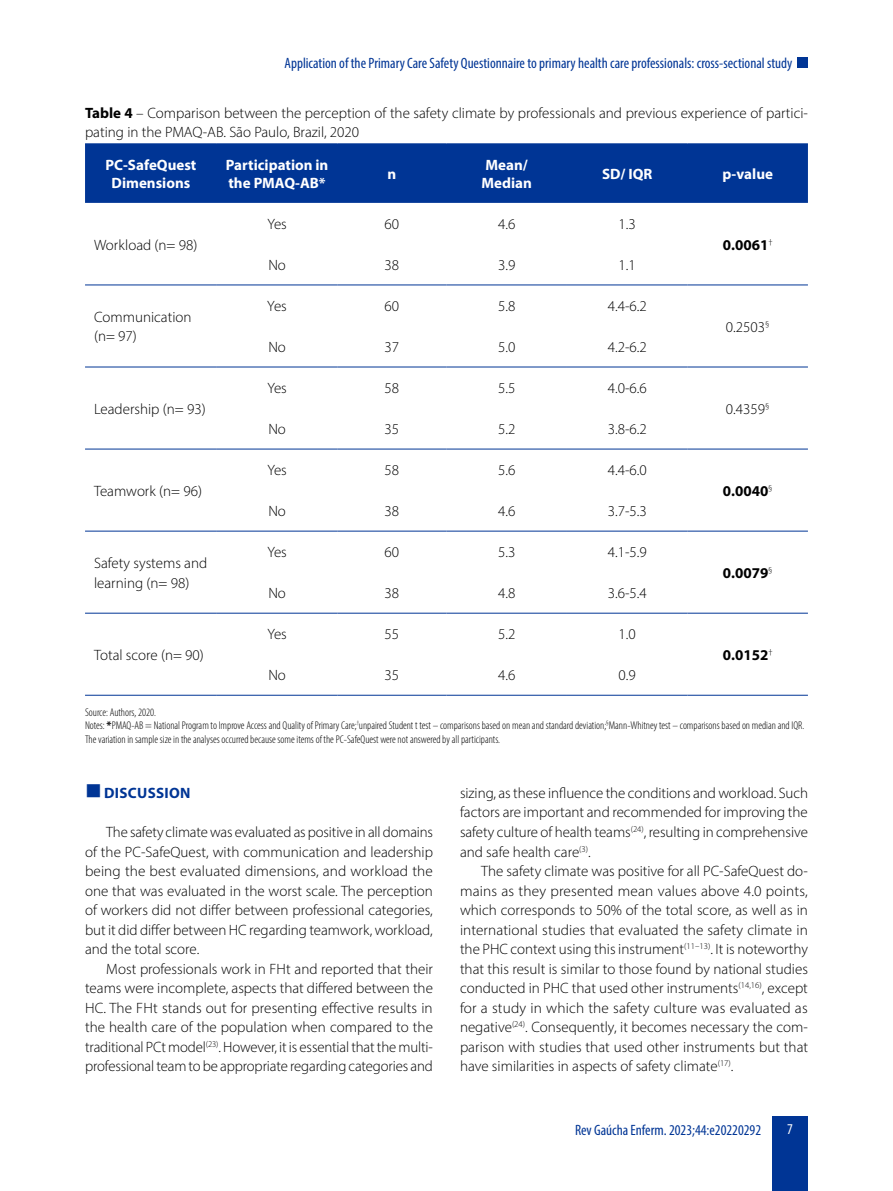
<style>
.page{position:relative;width:893px;height:1191px;background:#fff}
.page>*{position:absolute;margin:0;border:0;box-sizing:border-box;transform-origin:0 0}
.t1{font:300 15px/19.5px "Myriad Pro";color:#000;text-align:justify}
.t2{font:condensed 15px "Myriad Pro";color:#003595}
.t3{font:700 15px/18px "Myriad Pro";color:#fff}
.t4{font:700 15px "Myriad Pro";color:#000}
.t5{font:700 15px "Myriad Pro";letter-spacing:.02em;color:#003595}
.t6{font:condensed 15px "Myriad Pro";color:#fff}
.t7{font:300 condensed 11.25px/13.5px "Myriad Pro";color:#000}
.s1{font-weight:700}
.s2{font-weight:700;font-stretch:normal}
</style>
<div class="page">
<div style="left:772px;top:1116px;width:36px;height:75px;background:#003595"></div>
<div style="left:798px;top:57px;width:10px;height:11px;background:#003595"></div>
<div style="left:85px;top:144px;width:723px;height:59px;background:#003595"></div>
<hr style="left:85px;top:143px;width:132px;height:1px;background:#003595">
<hr style="left:217px;top:143px;width:120px;height:1px;background:#003595">
<hr style="left:337px;top:143px;width:109px;height:1px;background:#003595">
<hr style="left:446px;top:143px;width:121px;height:1px;background:#003595">
<hr style="left:567px;top:143px;width:120px;height:1px;background:#003595">
<hr style="left:687px;top:143px;width:121px;height:1px;background:#003595">
<hr style="left:85px;top:695px;width:132px;height:1px;background:#003595">
<hr style="left:217px;top:695px;width:120px;height:1px;background:#003595">
<hr style="left:337px;top:695px;width:109px;height:1px;background:#003595">
<hr style="left:446px;top:695px;width:121px;height:1px;background:#003595">
<hr style="left:567px;top:695px;width:120px;height:1px;background:#003595">
<hr style="left:687px;top:695px;width:121px;height:1px;background:#003595">
<hr style="left:85px;top:285px;width:132px;height:1px;background:#003595">
<hr style="left:85px;top:367px;width:132px;height:1px;background:#003595">
<hr style="left:217px;top:285px;width:120px;height:1px;background:#003595">
<hr style="left:337px;top:285px;width:109px;height:1px;background:#003595">
<hr style="left:446px;top:285px;width:121px;height:1px;background:#003595">
<hr style="left:567px;top:285px;width:120px;height:1px;background:#003595">
<hr style="left:687px;top:285px;width:121px;height:1px;background:#003595">
<hr style="left:687px;top:367px;width:121px;height:1px;background:#003595">
<hr style="left:217px;top:367px;width:120px;height:1px;background:#003595">
<hr style="left:337px;top:367px;width:109px;height:1px;background:#003595">
<hr style="left:446px;top:367px;width:121px;height:1px;background:#003595">
<hr style="left:567px;top:367px;width:120px;height:1px;background:#003595">
<hr style="left:85px;top:449px;width:132px;height:1px;background:#003595">
<hr style="left:217px;top:449px;width:120px;height:1px;background:#003595">
<hr style="left:337px;top:449px;width:109px;height:1px;background:#003595">
<hr style="left:446px;top:449px;width:121px;height:1px;background:#003595">
<hr style="left:567px;top:449px;width:120px;height:1px;background:#003595">
<hr style="left:687px;top:449px;width:121px;height:1px;background:#003595">
<hr style="left:85px;top:531px;width:132px;height:1px;background:#003595">
<hr style="left:85px;top:613px;width:132px;height:1px;background:#003595">
<hr style="left:217px;top:531px;width:120px;height:1px;background:#003595">
<hr style="left:337px;top:531px;width:109px;height:1px;background:#003595">
<hr style="left:446px;top:531px;width:121px;height:1px;background:#003595">
<hr style="left:567px;top:531px;width:120px;height:1px;background:#003595">
<hr style="left:687px;top:531px;width:121px;height:1px;background:#003595">
<hr style="left:687px;top:613px;width:121px;height:1px;background:#003595">
<hr style="left:217px;top:613px;width:120px;height:1px;background:#003595">
<hr style="left:337px;top:613px;width:109px;height:1px;background:#003595">
<hr style="left:446px;top:613px;width:121px;height:1px;background:#003595">
<hr style="left:567px;top:613px;width:120px;height:1px;background:#003595">
<p class="t2" style="left:285px;top:54px;width:509px">Application of the Primary Care Safety Questionnaire to primary health care professionals: cross-sectional study</p>
<p class="t1" style="left:85px;top:103px;width:724px"><span class="s1">Table 4</span> – Comparison between the perception of the safety climate by professionals and previous experience of partici&shy;pating in the PMAQ-AB. São Paulo, Brazil, 2020</p>
<p class="t3" style="left:105px;top:155px;width:93px;text-align:center">PC-SafeQuest<br>Dimensions</p>
<p class="t3" style="left:226px;top:155px;width:104px">Participation in the PMAQ-AB*</p>
<p class="t3" style="left:388px;top:164px;width:10px">n</p>
<p class="t3" style="left:482px;top:155px;width:52px">Mean/<br>Median</p>
<p class="t3" style="left:602px;top:164px;width:52px">SD/ IQR</p>
<p class="t3" style="left:722px;top:164px;width:52px">p-value</p>
<p class="t1" style="left:94px;top:235px;width:105px">Workload (n= 98)</p>
<p class="t1" style="left:94px;top:307px;width:99px">Communication (n= 97)</p>
<p class="t1" style="left:94px;top:399px;width:113px">Leadership (n= 93)</p>
<p class="t1" style="left:94px;top:481px;width:109px">Teamwork (n= 96)</p>
<p class="t1" style="left:94px;top:553px;width:115px">Safety systems and learning (n= 98)</p>
<p class="t1" style="left:94px;top:645px;width:111px">Total score (n= 90)</p>
<p class="t1" style="left:267px;top:214px;width:21px">Yes</p>
<p class="t1" style="left:385px;top:214px;width:16px">60</p>
<p class="t1" style="left:498px;top:214px;width:19px">4.6</p>
<p class="t1" style="left:619px;top:214px;width:19px">1.3</p>
<p class="t1" style="left:268px;top:255px;width:19px">No</p>
<p class="t1" style="left:385px;top:255px;width:16px">38</p>
<p class="t1" style="left:498px;top:255px;width:19px">3.9</p>
<p class="t1" style="left:619px;top:255px;width:19px">1.1</p>
<p class="t1" style="left:267px;top:296px;width:21px">Yes</p>
<p class="t1" style="left:385px;top:296px;width:16px">60</p>
<p class="t1" style="left:498px;top:296px;width:19px">5.8</p>
<p class="t1" style="left:608px;top:296px;width:40px">4.4-6.2</p>
<p class="t1" style="left:268px;top:337px;width:19px">No</p>
<p class="t1" style="left:385px;top:337px;width:16px">37</p>
<p class="t1" style="left:498px;top:337px;width:19px">5.0</p>
<p class="t1" style="left:608px;top:337px;width:40px">4.2-6.2</p>
<p class="t1" style="left:267px;top:378px;width:21px">Yes</p>
<p class="t1" style="left:385px;top:378px;width:16px">58</p>
<p class="t1" style="left:498px;top:378px;width:19px">5.5</p>
<p class="t1" style="left:608px;top:378px;width:40px">4.0-6.6</p>
<p class="t1" style="left:268px;top:419px;width:19px">No</p>
<p class="t1" style="left:385px;top:419px;width:16px">35</p>
<p class="t1" style="left:498px;top:419px;width:19px">5.2</p>
<p class="t1" style="left:608px;top:419px;width:40px">3.8-6.2</p>
<p class="t1" style="left:267px;top:460px;width:21px">Yes</p>
<p class="t1" style="left:385px;top:460px;width:16px">58</p>
<p class="t1" style="left:498px;top:460px;width:19px">5.6</p>
<p class="t1" style="left:608px;top:460px;width:40px">4.4-6.0</p>
<p class="t1" style="left:268px;top:501px;width:19px">No</p>
<p class="t1" style="left:385px;top:501px;width:16px">38</p>
<p class="t1" style="left:498px;top:501px;width:19px">4.6</p>
<p class="t1" style="left:608px;top:501px;width:40px">3.7-5.3</p>
<p class="t1" style="left:267px;top:542px;width:21px">Yes</p>
<p class="t1" style="left:385px;top:542px;width:16px">60</p>
<p class="t1" style="left:498px;top:542px;width:19px">5.3</p>
<p class="t1" style="left:608px;top:542px;width:40px">4.1-5.9</p>
<p class="t1" style="left:268px;top:583px;width:19px">No</p>
<p class="t1" style="left:385px;top:583px;width:16px">38</p>
<p class="t1" style="left:498px;top:583px;width:19px">4.8</p>
<p class="t1" style="left:608px;top:583px;width:40px">3.6-5.4</p>
<p class="t1" style="left:267px;top:624px;width:21px">Yes</p>
<p class="t1" style="left:385px;top:624px;width:16px">55</p>
<p class="t1" style="left:498px;top:624px;width:19px">5.2</p>
<p class="t1" style="left:619px;top:624px;width:19px">1.0</p>
<p class="t4" style="left:723px;top:235px;width:51px">0.0061<sup>†</sup></p>
<p class="t1" style="left:726px;top:317px;width:45px">0.2503<sup>§</sup></p>
<p class="t1" style="left:726px;top:399px;width:45px">0.4359<sup>§</sup></p>
<p class="t4" style="left:723px;top:481px;width:51px">0.0040<sup>§</sup></p>
<p class="t4" style="left:723px;top:563px;width:51px">0.0079<sup>§</sup></p>
<p class="t4" style="left:723px;top:645px;width:51px">0.0152<sup>†</sup></p>
<p class="t1" style="left:268px;top:665px;width:19px">No</p>
<p class="t1" style="left:385px;top:665px;width:16px">35</p>
<p class="t1" style="left:498px;top:665px;width:19px">4.6</p>
<p class="t1" style="left:619px;top:665px;width:19px">0.9</p>
<p class="t7" style="left:85px;top:705px;width:721px">Source: Authors, 2020.<br>Notes: <span class="s2">*</span>PMAQ-AB = National Program to Improve Access and Quality of Primary Care;<sup>†</sup>unpaired Student t test – comparisons based on mean and standard deviation;<sup>§</sup>Mann-Whitney test – comparisons based on median and IQR.<br>The variation in sample size in the analyses occurred because some items of the PC-SafeQuest were not answered by all participants.</p>
<p class="t5" style="left:104px;top:783px;width:88px">DISCUSSION</p>
<p class="t1" style="left:85px;top:822px;width:350px;text-indent:21px">The safety climate was evaluated as positive in all domains of the PC-SafeQuest, with communication and leadership being the best evaluated dimensions, and workload the one that was evaluated in the worst scale. The perception of workers did not differ between professional categories, but it did differ between HC regarding teamwork, workload, and the total score.</p>
<p class="t1" style="left:85px;top:958px;width:349px;text-indent:21px">Most professionals work in FHt and reported that their teams were incomplete, aspects that differed between the HC. The FHt stands out for presenting effective results in the health care of the population when compared to the traditional PCt model<sup>(23)</sup>. However, it is essential that the multi&shy;professional team to be appropriate regarding categories and</p>
<p class="t1" style="left:460px;top:783px;width:350px">sizing, as these influence the conditions and workload. Such factors are important and recommended for improving the safety culture of health teams<sup>(24)</sup>, resulting in comprehensive and safe health care<sup>(3)</sup>.</p>
<p class="t1" style="left:460px;top:861px;width:350px;text-indent:21px">The safety climate was positive for all PC-SafeQuest do&shy;mains as they presented mean values above 4.0 points, which corresponds to 50% of the total score, as well as in international studies that evaluated the safety climate in the PHC context using this instrument<sup>(11–13)</sup>. It is noteworthy that this result is similar to those found by national studies conducted in PHC that used other instruments<sup>(14,16)</sup>, except for a study in which the safety culture was evaluated as negative<sup>(24)</sup>. Consequently, it becomes necessary the com&shy;parison with studies that used other instruments but that have similarities in aspects of safety climate<sup>(17)</sup>.</p>
<p class="t2" style="left:575px;top:1121px;width:188px">Rev Gaúcha Enferm. 2023;44:e20220292</p>
<p class="t6" style="left:787px;top:1120px;width:7px">7</p>
</div>
